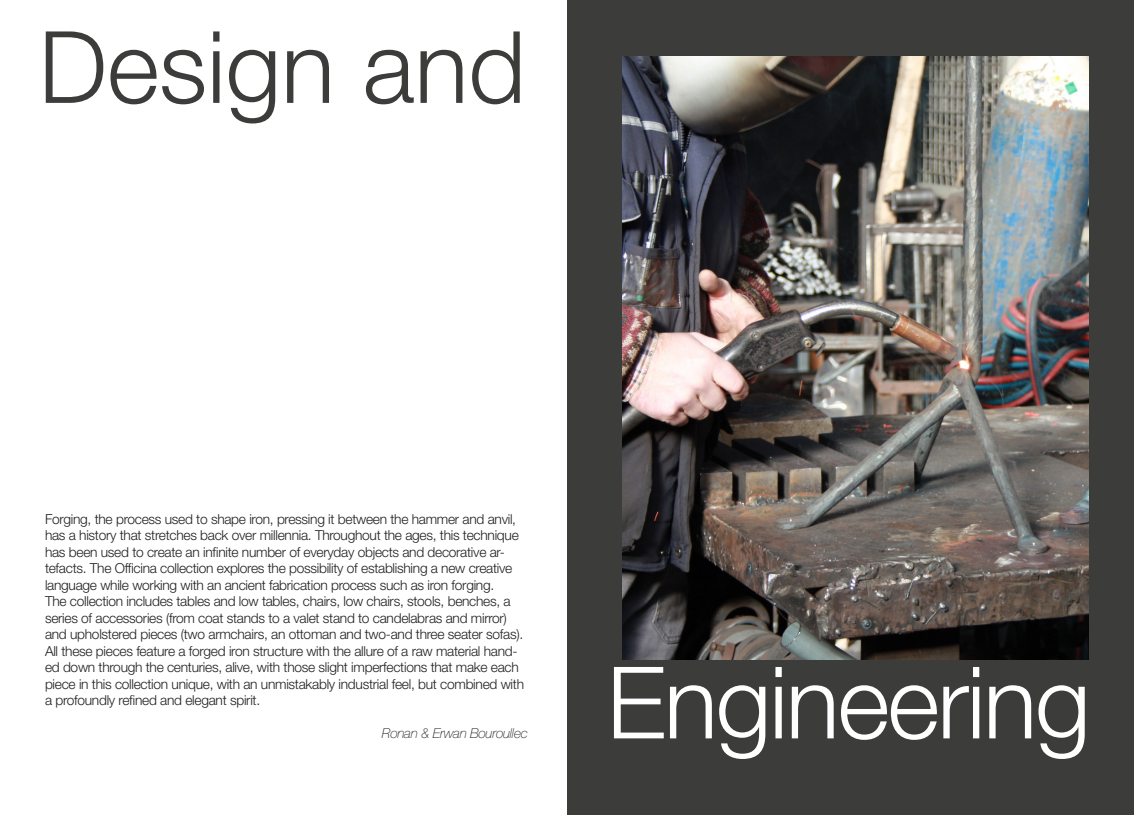
<style>
.page{position:relative;width:1134px;height:815px;background:#fff}
.page>*{position:absolute;margin:0;border:0;box-sizing:border-box;transform-origin:0 0}
.t1{font:300 100px "Helvetica Neue LT Std";letter-spacing:-.02em;color:#fff}
.t2{font:300 100px "Helvetica Neue LT Std";color:#3c3c3b}
.Paragraph_Style_1{font:300 13.75px/16.5px "Helvetica Neue LT Std";letter-spacing:-.02em;color:#231f20}
.Paragraph_Style_1-2{font:italic 100 13.75px "Helvetica Neue LT Std";letter-spacing:-.02em;color:#231f20}
</style>
<div class="page">
<div style="left:567px;top:0;width:567px;height:815px;background:#3c3c3b"></div>
<img style="left:623px;top:57px;width:466px;height:603px">
<p class="t2" style="left:39px;top:6px;width:489px">Design and</p>
<p class="Paragraph_Style_1" style="left:45px;top:510px;width:475px">Forging, the process used to shape iron, pressing it between the hammer and anvil, has a history that stretches back over millennia. Throughout the ages, this technique has been used to create an infinite number of everyday objects and decorative ar&shy;tefacts. The Officina collection explores the possibility of establishing a new creative language while working with an ancient fabrication process such as iron forging.</p>
<p class="Paragraph_Style_1" style="left:45px;top:593px;width:480px">The collection includes tables and low tables, chairs, low chairs, stools, benches, a series of accessories (from coat stands to a valet stand to candelabras and mirror) and upholstered pieces (two armchairs, an ottoman and two-and three seater sofas).</p>
<p class="Paragraph_Style_1" style="left:45px;top:642px;width:481px">All these pieces feature a forged iron structure with the allure of a raw material hand&shy;ed down through the centuries, alive, with those slight imperfections that make each piece in this collection unique, with an unmistakably industrial feel, but combined with a profoundly refined and elegant spirit.</p>
<p class="Paragraph_Style_1-2" style="left:382px;top:726px;width:148px">Ronan &amp; Erwan Bouroullec</p>
<p class="t1" style="left:607px;top:642px;width:485px">Engineering</p>
</div>
